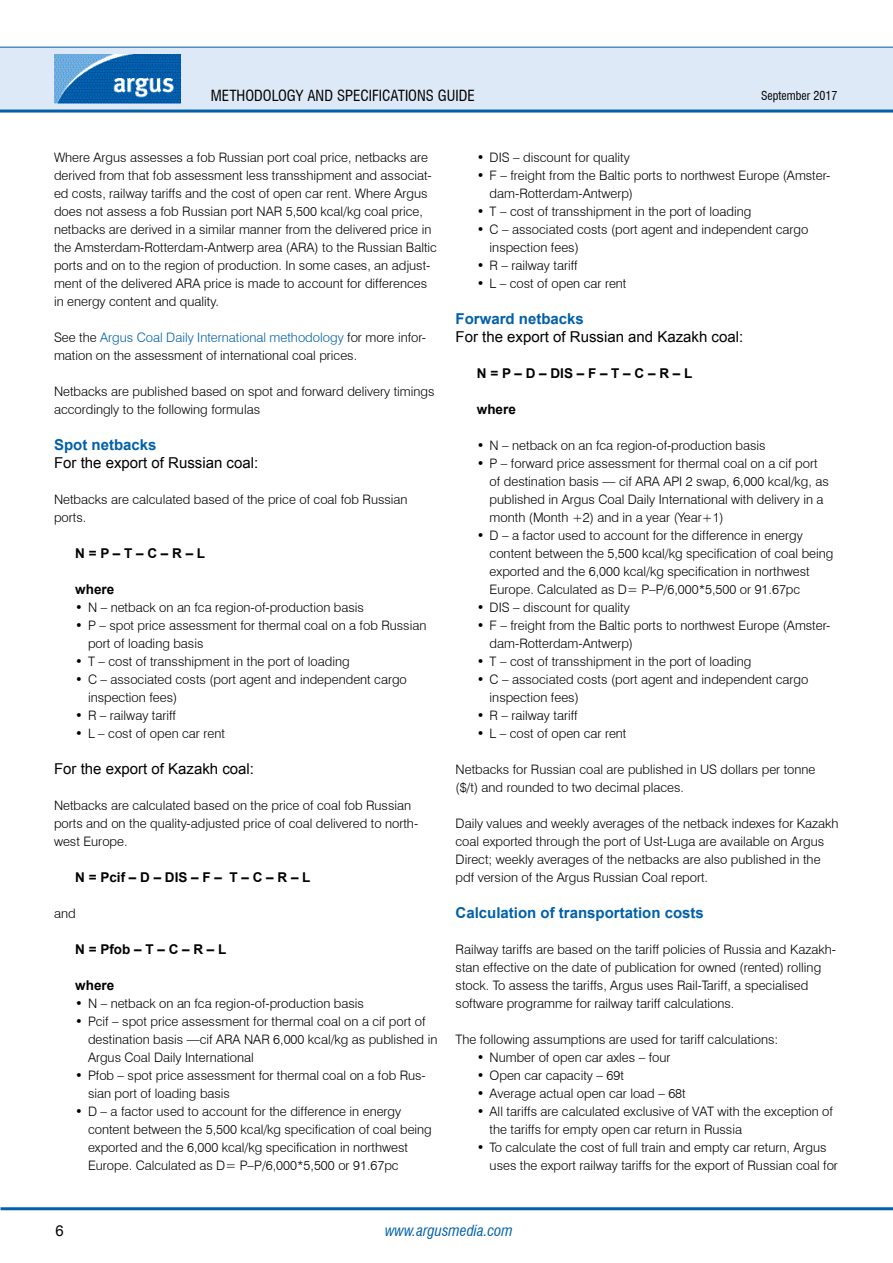
<style>
.page{position:relative;width:893px;height:1263px;background:#fff}
.page>*{position:absolute;margin:0;border:0;box-sizing:border-box;transform-origin:0 0}
.t1{font:15px "Arial";color:#000}
.t2{font:700 15px "Arial";color:#0060a9}
.t3{font:condensed 15px "Swiss 721 BT";color:#000}
.t4{font:italic condensed 15px "Swiss 721 BT";color:#0060a9}
.t5{font:700 13.5px "Arial";color:#000}
.t6{font:300 13.05px/18px "Swiss 721 BT";color:#000}
.t7{font:condensed 12px "Swiss 721 BT";color:#000}
.s1{color:#0060a9}
</style>
<div class="page">
<div style="left:0;top:47px;width:893px;height:64px;background:#dee9f7"></div>
<hr style="left:0;top:110px;width:893px;height:3px;background:#0060a9">
<hr style="left:0;top:47px;width:893px;height:1px;background:#0060a9">
<hr style="left:1px;top:1207px;width:892px;height:3px;background:#0060a9">
<img style="left:54px;top:54px;width:126px;height:50px">
<p class="t3" style="left:211px;top:86px;width:265px">METHODOLOGY AND SPECIFICATIONS GUIDE</p>
<p class="t7" style="left:761px;top:88px;width:78px">SEPTEMBER 2017</p>
<p class="t6" style="left:54px;top:148px;width:384px">Where Argus assesses a fob Russian port coal price, netbacks are derived from that fob assessment less transshipment and associat&shy;ed costs, railway tariffs and the cost of open car rent. Where Argus does not assess a fob Russian port NAR 5,500 kcal/kg coal price, netbacks are derived in a similar manner from the delivered price in the Amsterdam-Rotterdam-Antwerp area (ARA) to the Russian Baltic ports and on to the region of production. In some cases, an adjust&shy;ment of the delivered ARA price is made to account for differences in energy content and quality.</p>
<p class="t6" style="left:54px;top:328px;width:374px">See the <span class="s1">Argus Coal Daily International methodology</span> for more infor&shy;mation on the assessment of international coal prices.</p>
<p class="t6" style="left:54px;top:382px;width:382px">Netbacks are published based on spot and forward delivery timings accordingly to the following formulas</p>
<p class="t2" style="left:54px;top:435px;width:104px">Spot netbacks</p>
<p class="t1" style="left:54px;top:453px;width:206px">For the export of Russian coal:</p>
<p class="t6" style="left:54px;top:490px;width:355px">Netbacks are calculated based of the price of coal fob Russian ports.</p>
<p class="t5" style="left:75px;top:544px;width:131px">N = P – T – C – R – L</p>
<p class="t5" style="left:75px;top:580px;width:41px">where</p>
<p class="t6" style="left:75px;top:598px;width:290px">• N – netback on an fca region-of-production basis</p>
<p class="t6" style="left:88px;top:616px;width:340px;text-indent:-13px">• P – spot price assessment for thermal coal on a fob Russian port of loading basis</p>
<p class="t6" style="left:75px;top:652px;width:276px">• T – cost of transshipment in the port of loading</p>
<p class="t6" style="left:88px;top:670px;width:320px;text-indent:-13px">• C – associated costs (port agent and independent cargo inspection fees)</p>
<p class="t6" style="left:75px;top:706px;width:102px">• R – railway tariff</p>
<p class="t6" style="left:75px;top:724px;width:151px">• L – cost of open car rent</p>
<p class="t1" style="left:54px;top:759px;width:202px">For the export of Kazakh coal:</p>
<p class="t6" style="left:54px;top:796px;width:366px">Netbacks are calculated based on the price of coal fob Russian ports and on the quality-adjusted price of coal delivered to north&shy;west Europe.</p>
<p class="t5" style="left:75px;top:868px;width:237px">N = Pcif – D – DIS – F – T – C – R – L</p>
<p class="t6" style="left:54px;top:904px;width:23px">and</p>
<p class="t5" style="left:75px;top:940px;width:153px">N = Pfob – T – C – R – L</p>
<p class="t5" style="left:75px;top:976px;width:41px">where</p>
<p class="t6" style="left:75px;top:994px;width:290px">• N – netback on an fca region-of-production basis</p>
<p class="t6" style="left:88px;top:1012px;width:351px;text-indent:-13px">• Pcif – spot price assessment for thermal coal on a cif port of destination basis —cif ARA NAR 6,000 kcal/kg as published in<br>Argus Coal Daily International</p>
<p class="t6" style="left:88px;top:1066px;width:339px;text-indent:-13px">• Pfob – spot price assessment for thermal coal on a fob Rus&shy;sian port of loading basis</p>
<p class="t6" style="left:88px;top:1102px;width:345px;text-indent:-13px">• D – a factor used to account for the difference in energy content between the 5,500 kcal/kg specification of coal being exported and the 6,000 kcal/kg specification in northwest Europe. Calculated as D= P–P/6,000*5,500 or 91.67pc</p>
<p class="t6" style="left:477px;top:148px;width:154px">• DIS – discount for quality</p>
<p class="t6" style="left:490px;top:166px;width:342px;text-indent:-13px">• F – freight from the Baltic ports to northwest Europe (Amster&shy;dam-Rotterdam-Antwerp)</p>
<p class="t6" style="left:477px;top:202px;width:276px">• T – cost of transshipment in the port of loading</p>
<p class="t6" style="left:490px;top:220px;width:320px;text-indent:-13px">• C – associated costs (port agent and independent cargo inspection fees)</p>
<p class="t6" style="left:477px;top:256px;width:102px">• R – railway tariff</p>
<p class="t6" style="left:477px;top:274px;width:151px">• L – cost of open car rent</p>
<p class="t2" style="left:456px;top:309px;width:130px">Forward netbacks</p>
<p class="t1" style="left:456px;top:327px;width:289px">For the export of Russian and Kazakh coal:</p>
<p class="t5" style="left:477px;top:364px;width:217px">N = P – D – DIS – F – T – C – R – L</p>
<p class="t5" style="left:477px;top:400px;width:41px">where</p>
<p class="t6" style="left:477px;top:436px;width:290px">• N – netback on an fca region-of-production basis</p>
<p class="t6" style="left:490px;top:454px;width:341px;text-indent:-13px">• P – forward price assessment for thermal coal on a cif port of destination basis — cif ARA API 2 swap, 6,000 kcal/kg, as published in Argus Coal Daily International with delivery in a month (Month +2) and in a year (Year+1)</p>
<p class="t6" style="left:490px;top:526px;width:345px;text-indent:-13px">• D – a factor used to account for the difference in energy content between the 5,500 kcal/kg specification of coal being exported and the 6,000 kcal/kg specification in northwest Europe. Calculated as D= P–P/6,000*5,500 or 91.67pc</p>
<p class="t6" style="left:477px;top:598px;width:154px">• DIS – discount for quality</p>
<p class="t6" style="left:490px;top:616px;width:342px;text-indent:-13px">• F – freight from the Baltic ports to northwest Europe (Amster&shy;dam-Rotterdam-Antwerp)</p>
<p class="t6" style="left:477px;top:652px;width:276px">• T – cost of transshipment in the port of loading</p>
<p class="t6" style="left:490px;top:670px;width:320px;text-indent:-13px">• C – associated costs (port agent and independent cargo inspection fees)</p>
<p class="t6" style="left:477px;top:706px;width:102px">• R – railway tariff</p>
<p class="t6" style="left:477px;top:724px;width:151px">• L – cost of open car rent</p>
<p class="t6" style="left:456px;top:760px;width:361px">Netbacks for Russian coal are published in US dollars per tonne ($/t) and rounded to two decimal places.</p>
<p class="t6" style="left:456px;top:814px;width:384px">Daily values and weekly averages of the netback indexes for Kazakh coal exported through the port of Ust-Luga are available on Argus Direct; weekly averages of the netbacks are also published in the pdf version of the Argus Russian Coal report.</p>
<p class="t2" style="left:456px;top:903px;width:250px">Calculation of transportation costs</p>
<p class="t6" style="left:456px;top:940px;width:382px">Railway tariffs are based on the tariff policies of Russia and Kazakh&shy;stan effective on the date of publication for owned (rented) rolling stock. To assess the tariffs, Argus uses Rail-Tariff, a specialised software programme for railway tariff calculations.</p>
<p class="t6" style="left:456px;top:1030px;width:324px">The following assumptions are used for tariff calculations:</p>
<p class="t6" style="left:477px;top:1048px;width:195px">• Number of open car axles – four</p>
<p class="t6" style="left:477px;top:1066px;width:149px">• Open car capacity – 69t</p>
<p class="t6" style="left:477px;top:1084px;width:210px">• Average actual open car load – 68t</p>
<p class="t6" style="left:490px;top:1102px;width:345px;text-indent:-13px">• All tariffs are calculated exclusive of VAT with the exception of the tariffs for empty open car return in Russia</p>
<p class="t6" style="left:490px;top:1138px;width:350px;text-indent:-13px">• To calculate the cost of full train and empty car return, Argus uses the export railway tariffs for the export of Russian coal for</p>
<p class="t1" style="left:55px;top:1220px;width:10px">6</p>
<p class="t4" style="left:385px;top:1221px;width:129px">www.argusmedia.com</p>
</div>
